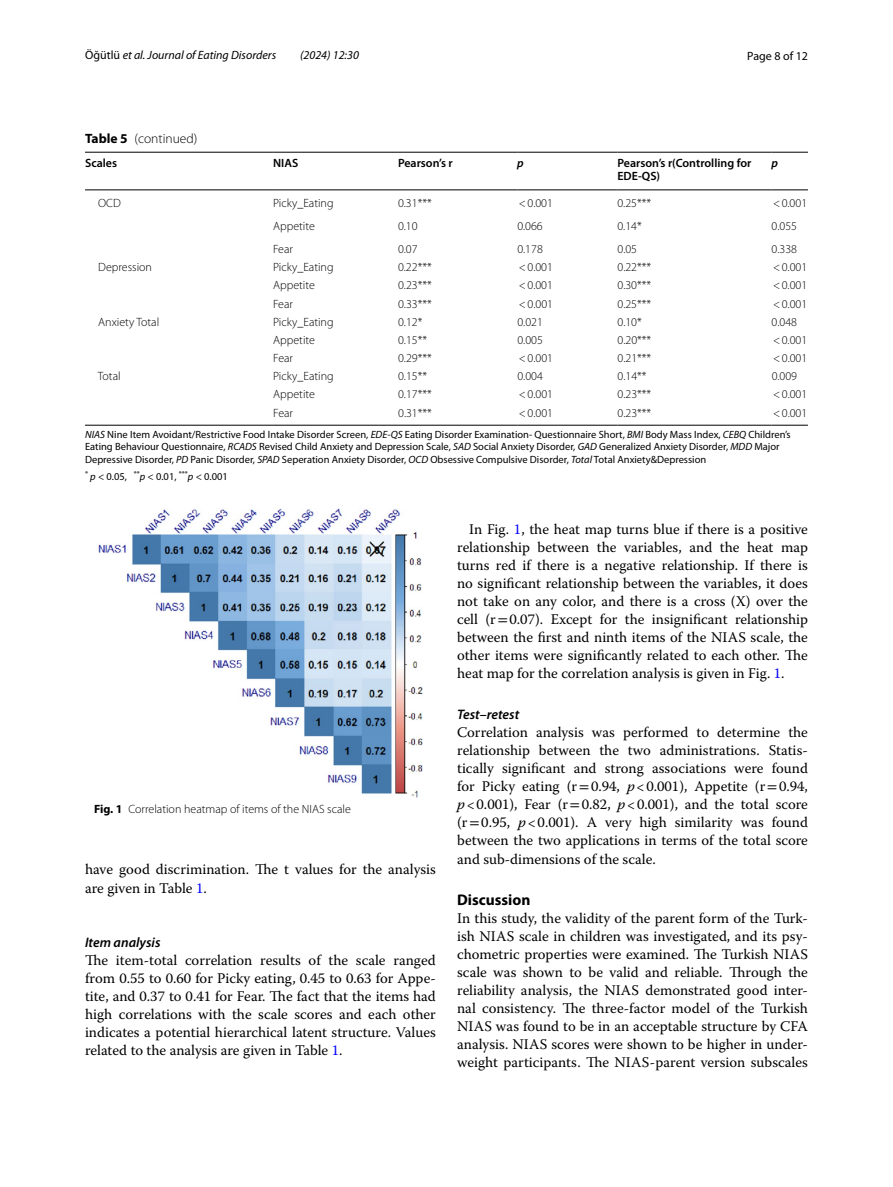
<style>
.page{position:relative;width:893px;height:1187px;background:#fff}
.page>*{position:absolute;margin:0;border:0;box-sizing:border-box;transform-origin:0 0}
.t1{font:700 15.45px "Myriad Pro";color:#000}
.t2{font:14.7px/18px "Warnock Pro";color:#000;text-align:justify}
.t3{font:italic 600 13.8px "Myriad Pro";color:#000}
.t4{font:300 13.5px "Myriad Pro";color:#000}
.t5{font:300 12px "Myriad Pro";color:#000}
.t6{font:600 12px/13.5px "Myriad Pro";color:#000}
.t7{font:italic 12px "Myriad Pro";color:#000}
.t8{font:12px "Myriad Pro";color:#000}
.t9{font:italic 600 12px "Myriad Pro";color:#000}
.t10{font:10.5px/12.8px "Myriad Pro";color:#000}
.s1{font-style:normal}
.s2{font-weight:700}
.s3{font-style:italic}
.s4{color:#00f}
.s5{font-family:"STIX"}
</style>
<div class="page">
<hr style="left:85px;top:152px;width:188px;height:1px;background:#000">
<hr style="left:85px;top:190px;width:188px;height:1px;background:#000">
<hr style="left:273px;top:152px;width:125px;height:1px;background:#000">
<hr style="left:273px;top:190px;width:125px;height:1px;background:#000">
<hr style="left:398px;top:152px;width:119px;height:1px;background:#000">
<hr style="left:398px;top:190px;width:119px;height:1px;background:#000">
<hr style="left:517px;top:152px;width:100px;height:1px;background:#000">
<hr style="left:517px;top:190px;width:100px;height:1px;background:#000">
<hr style="left:617px;top:152px;width:154px;height:1px;background:#000">
<hr style="left:617px;top:190px;width:154px;height:1px;background:#000">
<hr style="left:771px;top:152px;width:37px;height:1px;background:#000">
<hr style="left:771px;top:190px;width:37px;height:1px;background:#000">
<hr style="left:85px;top:425px;width:188px;height:1px;background:#000">
<hr style="left:273px;top:425px;width:125px;height:1px;background:#000">
<hr style="left:398px;top:425px;width:119px;height:1px;background:#000">
<hr style="left:517px;top:425px;width:100px;height:1px;background:#000">
<hr style="left:617px;top:425px;width:154px;height:1px;background:#000">
<hr style="left:771px;top:425px;width:37px;height:1px;background:#000">
<img style="left:99px;top:508px;width:323px;height:289px">
<p class="t7" style="left:85px;top:48px;width:193px"><span class="s1">Öğütlü</span> et al. Journal of Eating Disorders</p>
<p class="t7" style="left:300px;top:48px;width:60px">(2024) 12:30</p>
<p class="t8" style="left:747px;top:48px;width:62px">Page 8 of 12</p>
<p class="t4" style="left:85px;top:131px;width:114px"><span class="s2">Table 5</span> (continued)</p>
<p class="t6" style="left:85px;top:155px;width:34px">Scales</p>
<p class="t6" style="left:273px;top:155px;width:27px">NIAS</p>
<p class="t6" style="left:398px;top:155px;width:56px">Pearson’s r</p>
<p class="t9" style="left:517px;top:155px;width:8px">p</p>
<p class="t6" style="left:617px;top:155px;width:136px">Pearson’s r(Controlling for<br>EDE-QS)</p>
<p class="t9" style="left:771px;top:155px;width:8px">p</p>
<p class="t5" style="left:98px;top:196px;width:24px">OCD</p>
<p class="t5" style="left:273px;top:196px;width:62px">Picky_Eating</p>
<p class="t5" style="left:398px;top:196px;width:35px">0.31***</p>
<p class="t5" style="left:519px;top:196px;width:36px">&lt;0.001</p>
<p class="t5" style="left:617px;top:196px;width:35px">0.25***</p>
<p class="t5" style="left:773px;top:196px;width:36px">&lt;0.001</p>
<p class="t5" style="left:273px;top:219px;width:43px">Appetite</p>
<p class="t5" style="left:398px;top:219px;width:21px">0.10</p>
<p class="t5" style="left:517px;top:219px;width:27px">0.066</p>
<p class="t5" style="left:617px;top:219px;width:26px">0.14*</p>
<p class="t5" style="left:771px;top:219px;width:27px">0.055</p>
<p class="t5" style="left:273px;top:242px;width:21px">Fear</p>
<p class="t5" style="left:398px;top:242px;width:21px">0.07</p>
<p class="t5" style="left:517px;top:242px;width:27px">0.178</p>
<p class="t5" style="left:617px;top:242px;width:21px">0.05</p>
<p class="t5" style="left:772px;top:242px;width:27px">0.338</p>
<p class="t5" style="left:98px;top:261px;width:55px">Depression</p>
<p class="t5" style="left:273px;top:261px;width:62px">Picky_Eating</p>
<p class="t5" style="left:398px;top:261px;width:35px">0.22***</p>
<p class="t5" style="left:519px;top:261px;width:36px">&lt;0.001</p>
<p class="t5" style="left:617px;top:261px;width:35px">0.22***</p>
<p class="t5" style="left:773px;top:261px;width:36px">&lt;0.001</p>
<p class="t5" style="left:273px;top:279px;width:43px">Appetite</p>
<p class="t5" style="left:398px;top:279px;width:35px">0.23***</p>
<p class="t5" style="left:519px;top:279px;width:36px">&lt;0.001</p>
<p class="t5" style="left:617px;top:279px;width:35px">0.30***</p>
<p class="t5" style="left:773px;top:279px;width:36px">&lt;0.001</p>
<p class="t5" style="left:273px;top:297px;width:21px">Fear</p>
<p class="t5" style="left:398px;top:297px;width:35px">0.33***</p>
<p class="t5" style="left:519px;top:297px;width:36px">&lt;0.001</p>
<p class="t5" style="left:617px;top:297px;width:35px">0.25***</p>
<p class="t5" style="left:773px;top:297px;width:36px">&lt;0.001</p>
<p class="t5" style="left:98px;top:315px;width:63px">Anxiety Total</p>
<p class="t5" style="left:273px;top:315px;width:62px">Picky_Eating</p>
<p class="t5" style="left:398px;top:315px;width:26px">0.12*</p>
<p class="t5" style="left:517px;top:315px;width:27px">0.021</p>
<p class="t5" style="left:617px;top:315px;width:26px">0.10*</p>
<p class="t5" style="left:772px;top:315px;width:27px">0.048</p>
<p class="t5" style="left:273px;top:333px;width:43px">Appetite</p>
<p class="t5" style="left:398px;top:333px;width:31px">0.15**</p>
<p class="t5" style="left:517px;top:333px;width:27px">0.005</p>
<p class="t5" style="left:617px;top:333px;width:35px">0.20***</p>
<p class="t5" style="left:773px;top:333px;width:36px">&lt;0.001</p>
<p class="t5" style="left:273px;top:351px;width:21px">Fear</p>
<p class="t5" style="left:398px;top:351px;width:35px">0.29***</p>
<p class="t5" style="left:519px;top:351px;width:36px">&lt;0.001</p>
<p class="t5" style="left:617px;top:351px;width:35px">0.21***</p>
<p class="t5" style="left:773px;top:351px;width:36px">&lt;0.001</p>
<p class="t5" style="left:98px;top:369px;width:24px">Total</p>
<p class="t5" style="left:273px;top:369px;width:62px">Picky_Eating</p>
<p class="t5" style="left:398px;top:369px;width:31px">0.15**</p>
<p class="t5" style="left:517px;top:369px;width:27px">0.004</p>
<p class="t5" style="left:618px;top:369px;width:31px">0.14**</p>
<p class="t5" style="left:772px;top:369px;width:27px">0.009</p>
<p class="t5" style="left:273px;top:388px;width:43px">Appetite</p>
<p class="t5" style="left:398px;top:388px;width:35px">0.17***</p>
<p class="t5" style="left:519px;top:388px;width:36px">&lt;0.001</p>
<p class="t5" style="left:618px;top:388px;width:35px">0.23***</p>
<p class="t5" style="left:773px;top:388px;width:36px">&lt;0.001</p>
<p class="t5" style="left:273px;top:406px;width:21px">Fear</p>
<p class="t5" style="left:398px;top:406px;width:35px">0.31***</p>
<p class="t5" style="left:519px;top:406px;width:36px">&lt;0.001</p>
<p class="t5" style="left:618px;top:406px;width:35px">0.23***</p>
<p class="t5" style="left:773px;top:406px;width:36px">&lt;0.001</p>
<p class="t10" style="left:85px;top:427px;width:707px"><span class="s3">NIAS</span> Nine Item Avoidant/Restrictive Food Intake Disorder Screen, <span class="s3">EDE-QS</span> Eating Disorder Examination- Questionnaire Short, <span class="s3">BMI</span> Body Mass Index, <span class="s3">CEBQ</span> Children’s<br>Eating Behaviour Questionnaire, <span class="s3">RCADS</span> Revised Child Anxiety and Depression Scale, <span class="s3">SAD</span> Social Anxiety Disorder, <span class="s3">GAD</span> Generalized Anxiety Disorder, <span class="s3">MDD</span> Major<br>Depressive Disorder, <span class="s3">PD</span> Panic Disorder, <span class="s3">SPAD</span> Seperation Anxiety Disorder, <span class="s3">OCD</span> Obsessive Compulsive Disorder, <span class="s3">Total</span> Total Anxiety&amp;Depression</p>
<p class="t10" style="left:85px;top:470px;width:144px"><sup>*</sup> <span class="s3">p</span> &lt; 0.05, <sup>**</sup><span class="s3">p</span> &lt; 0.01, <sup>***</sup><span class="s3">p</span> &lt; 0.001</p>
<p class="t5" style="left:94px;top:802px;width:258px"><span class="s2">Fig. 1</span> Correlation heatmap of items of the NIAS scale</p>
<p class="t2" style="left:85px;top:860px;width:352px">have good discrimination. The t values for the analysis are given in Table <span class="s4">1</span>.</p>
<p class="t3" style="left:85px;top:933px;width:77px">Item analysis</p>
<p class="t2" style="left:85px;top:951px;width:352px">The item-total correlation results of the scale ranged from 0.55 to 0.60 for Picky eating, 0.45 to 0.63 for Appe&shy;tite, and 0.37 to 0.41 for Fear. The fact that the items had high correlations with the scale scores and each other indicates a potential hierarchical latent structure. Values related to the analysis are given in Table <span class="s4">1</span>.</p>
<p class="t2" style="left:457px;top:520px;width:352px;text-indent:12px">In Fig. <span class="s4">1</span>, the heat map turns blue if there is a positive relationship between the variables, and the heat map turns red if there is a negative relationship. If there is no significant relationship between the variables, it does not take on any color, and there is a cross (X) over the cell (r<span class="s5">=</span>0.07). Except for the insignificant relationship between the first and ninth items of the NIAS scale, the other items were significantly related to each other. The heat map for the correlation analysis is given in Fig. <span class="s4">1</span>.</p>
<p class="t3" style="left:457px;top:706px;width:64px">Test–retest</p>
<p class="t2" style="left:457px;top:723px;width:352px">Correlation analysis was performed to determine the relationship between the two administrations. Statis&shy;tically significant and strong associations were found for Picky eating (r<span class="s5">=</span>0.94, <span class="s3">p</span>&lt;0.001), Appetite (r<span class="s5">=</span>0.94, <span class="s3">p</span>&lt;0.001), Fear (r<span class="s5">=</span>0.82, <span class="s3">p</span>&lt;0.001), and the total score (r<span class="s5">=</span>0.95, <span class="s3">p</span>&lt;0.001). A very high similarity was found between the two applications in terms of the total score and sub-dimensions of the scale.</p>
<p class="t1" style="left:457px;top:889px;width:75px">Discussion</p>
<p class="t2" style="left:457px;top:908px;width:352px">In this study, the validity of the parent form of the Turk&shy;ish NIAS scale in children was investigated, and its psy&shy;chometric properties were examined. The Turkish NIAS scale was shown to be valid and reliable. Through the reliability analysis, the NIAS demonstrated good inter&shy;nal consistency. The three-factor model of the Turkish NIAS was found to be in an acceptable structure by CFA analysis. NIAS scores were shown to be higher in under&shy;weight participants. The NIAS-parent version subscales</p>
</div>
